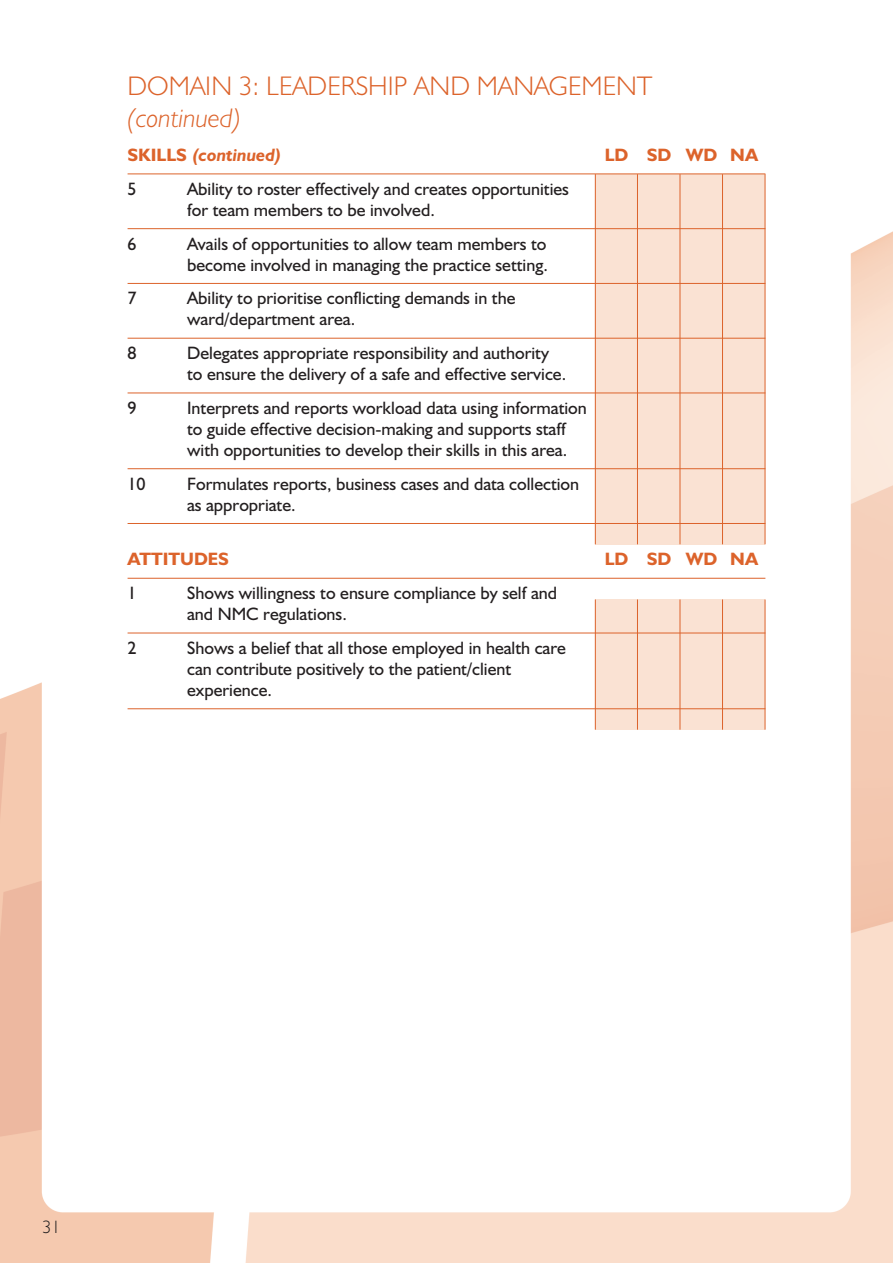
<style>
.page{position:relative;width:893px;height:1263px;background:#fff}
.page>*{position:absolute;margin:0;border:0;box-sizing:border-box;transform-origin:0 0}
.t1{font:300 27px "Humanist 521 BT";color:#dc632b}
.t2{font:italic 300 27px "Humanist 521 BT";color:#dc632b}
.t3{font:18px/21px "Humanist 521 BT";color:#231f20}
.t4{font:700 18px "Humanist 521 BT";color:#dc632b}
.t5{font:italic 700 18px "Humanist 521 BT";color:#dc632b}
.t6{font:300 18px "Humanist 521 BT";color:#231f20}
.s1{font-style:normal}
</style>
<div class="page">
<img style="left:0;top:173px;width:893px;height:1090px">
<div style="left:595px;top:174px;width:170px;height:370px;background:#fae2d3"></div>
<hr style="left:595px;top:174px;width:1px;height:370px;background:#dc632b">
<hr style="left:637px;top:174px;width:1px;height:370px;background:#dc632b">
<hr style="left:680px;top:174px;width:1px;height:370px;background:#dc632b">
<hr style="left:722px;top:174px;width:1px;height:370px;background:#dc632b">
<hr style="left:765px;top:174px;width:1px;height:370px;background:#dc632b">
<div style="left:595px;top:599px;width:170px;height:131px;background:#fae2d3"></div>
<hr style="left:595px;top:599px;width:1px;height:131px;background:#dc632b">
<hr style="left:637px;top:599px;width:1px;height:131px;background:#dc632b">
<hr style="left:680px;top:599px;width:1px;height:131px;background:#dc632b">
<hr style="left:722px;top:599px;width:1px;height:131px;background:#dc632b">
<hr style="left:765px;top:599px;width:1px;height:131px;background:#dc632b">
<hr style="left:128px;top:174px;width:637px;height:1px;background:#dc632b">
<hr style="left:128px;top:228px;width:637px;height:1px;background:#dc632b">
<hr style="left:128px;top:283px;width:637px;height:1px;background:#dc632b">
<hr style="left:128px;top:338px;width:637px;height:1px;background:#dc632b">
<hr style="left:128px;top:393px;width:637px;height:1px;background:#dc632b">
<hr style="left:128px;top:468px;width:637px;height:1px;background:#dc632b">
<hr style="left:128px;top:523px;width:637px;height:1px;background:#dc632b">
<hr style="left:128px;top:578px;width:637px;height:1px;background:#dc632b">
<hr style="left:128px;top:633px;width:637px;height:1px;background:#dc632b">
<hr style="left:128px;top:708px;width:637px;height:1px;background:#dc632b">
<h1 class="t1" style="left:128px;top:77px;width:526px">DOMAIN 3: LEADERSHIP AND MANAGEMENT</h1>
<h1 class="t2" style="left:128px;top:109px;width:115px">(continued)</h1>
<p class="t5" style="left:128px;top:149px;width:156px"><span class="s1">SKILLS</span> (continued)</p>
<p class="t4" style="left:605px;top:149px;width:155px">LD SD WD NA</p>
<p class="t3" style="left:128px;top:180px;width:11px">5</p>
<p class="t3" style="left:187px;top:180px;width:383px">Ability to roster effectively and creates opportunities for team members to be involved.</p>
<p class="t3" style="left:128px;top:235px;width:11px">6</p>
<p class="t3" style="left:187px;top:235px;width:362px">Avails of opportunities to allow team members to become involved in managing the practice setting.</p>
<p class="t3" style="left:128px;top:290px;width:11px">7</p>
<p class="t3" style="left:187px;top:290px;width:330px">Ability to prioritise conflicting demands in the ward/department area.</p>
<p class="t3" style="left:128px;top:345px;width:11px">8</p>
<p class="t3" style="left:187px;top:345px;width:381px">Delegates appropriate responsibility and authority to ensure the delivery of a safe and effective service.</p>
<p class="t3" style="left:128px;top:399px;width:11px">9</p>
<p class="t3" style="left:187px;top:399px;width:401px">Interprets and reports workload data using information to guide effective decision-making and supports staff with opportunities to develop their skills in this area.</p>
<p class="t3" style="left:128px;top:475px;width:20px">10</p>
<p class="t3" style="left:187px;top:475px;width:394px">Formulates reports, business cases and data collection as appropriate.</p>
<p class="t4" style="left:128px;top:553px;width:103px">ATTITUDES</p>
<p class="t4" style="left:605px;top:553px;width:155px">LD SD WD NA</p>
<p class="t3" style="left:128px;top:585px;width:11px">1</p>
<p class="t3" style="left:187px;top:585px;width:371px">Shows willingness to ensure compliance by self and and NMC regulations.</p>
<p class="t3" style="left:128px;top:639px;width:11px">2</p>
<p class="t3" style="left:187px;top:639px;width:380px">Shows a belief that all those employed in health care can contribute positively to the patient/client experience.</p>
<p class="t6" style="left:43px;top:1220px;width:20px">31</p>
</div>
